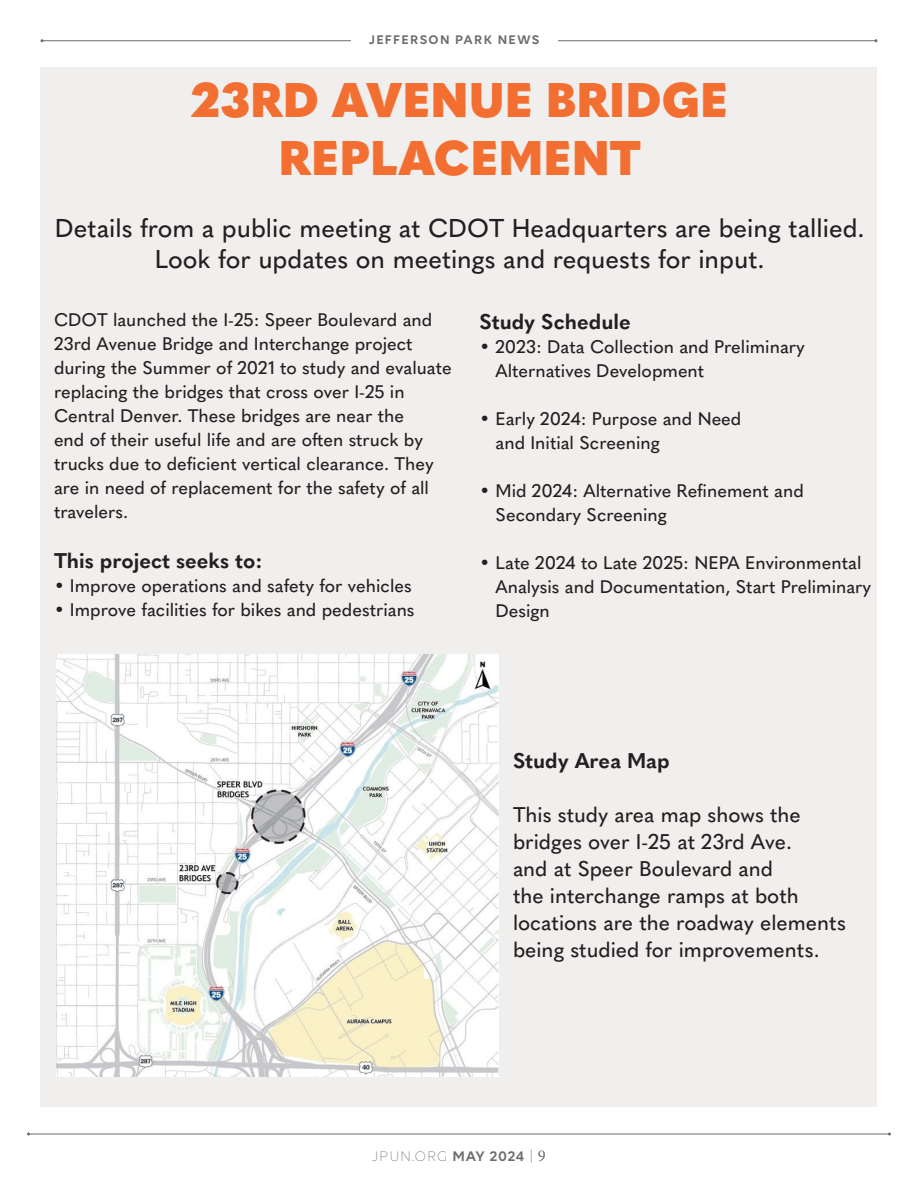
<style>
.page{position:relative;width:918px;height:1188px;background:#fff}
.page>*{position:absolute;margin:0;border:0;box-sizing:border-box;transform-origin:0 0}
.t1{font:900 48px/57.6px "Quasimoda";color:#f36e31;text-align:center}
.t2{font:500 25.5px "Quasimoda";color:#231f20}
.t3{font:500 21px/27px "Quasimoda";color:#231f20}
.t4{font:700 21px "Quasimoda";color:#231f20}
.t5{font:500 18px/24px "Quasimoda";color:#231f20}
.t6{font:300 15px "Volte";letter-spacing:.05em;color:#6c6d70}
.section_header{font:600 13.5px "Volte";letter-spacing:.1em;color:#6c6d70}
.s1{font-weight:600}
.s2{font-family:"Minion Pro";font-weight:400;font-size:16.5px}
</style>
<div class="page">
<div style="left:41px;top:68px;width:836px;height:1039px;background:#f0efed"></div>
<hr style="left:28px;top:1134px;width:862px;height:1px;background:#6c6d70">
<hr style="left:42px;top:40px;width:834px;height:1px;background:#6c6d70">
<div style="left:351px;top:27px;width:206px;height:27px;background:#fff"></div>
<img style="left:56px;top:654px;width:443px;height:422px">
<p class="section_header" style="left:369px;top:32px;width:172px">JEFFERSON PARK NEWS</p>
<p class="t1" style="left:191px;top:69px;width:539px">23RD AVENUE BRIDGE<br>REPLACEMENT</p>
<p class="t2" style="left:55px;top:208px;width:811px">Details from a public meeting at CDOT Headquarters are being tallied.</p>
<p class="t2" style="left:155px;top:239px;width:611px">Look for updates on meetings and requests for input.</p>
<p class="t5" style="left:54px;top:306px;width:399px">CDOT launched the I-25: Speer Boulevard and 23rd Avenue Bridge and Interchange project during the Summer of 2021 to study and evaluate replacing the bridges that cross over I-25 in Central Denver. These bridges are near the<br>end of their useful life and are often struck by trucks due to deficient vertical clearance. They are in need of replacement for the safety of all travelers.</p>
<p class="t4" style="left:54px;top:544px;width:210px">This project seeks to:</p>
<p class="t5" style="left:54px;top:573px;width:359px">• Improve operations and safety for vehicles</p>
<p class="t5" style="left:54px;top:597px;width:362px">• Improve facilities for bikes and pedestrians</p>
<p class="t4" style="left:480px;top:305px;width:153px">Study Schedule</p>
<p class="t5" style="left:480px;top:333px;width:327px">• 2023: Data Collection and Preliminary</p>
<p class="t5" style="left:496px;top:357px;width:210px">Alternatives Development</p>
<p class="t5" style="left:480px;top:405px;width:263px">• Early 2024: Purpose and Need</p>
<p class="t5" style="left:496px;top:429px;width:166px">and Initial Screening</p>
<p class="t5" style="left:480px;top:477px;width:326px">• Mid 2024: Alternative Refinement and</p>
<p class="t5" style="left:496px;top:501px;width:173px">Secondary Screening</p>
<p class="t5" style="left:480px;top:549px;width:383px">• Late 2024 to Late 2025: NEPA Environmental</p>
<p class="t5" style="left:496px;top:573px;width:377px">Analysis and Documentation, Start Preliminary</p>
<p class="t5" style="left:496px;top:597px;width:56px">Design</p>
<p class="t4" style="left:513px;top:745px;width:158px">Study Area Map</p>
<p class="t3" style="left:513px;top:800px;width:334px">This study area map shows the bridges over I-25 at 23rd Ave.<br>and at Speer Boulevard and<br>the interchange ramps at both locations are the roadway elements being studied for improvements.</p>
<p class="t6" style="left:372px;top:1148px;width:175px">JPUN.ORG <span class="s1">MAY 2024</span> | <span class="s2">9</span></p>
</div>
